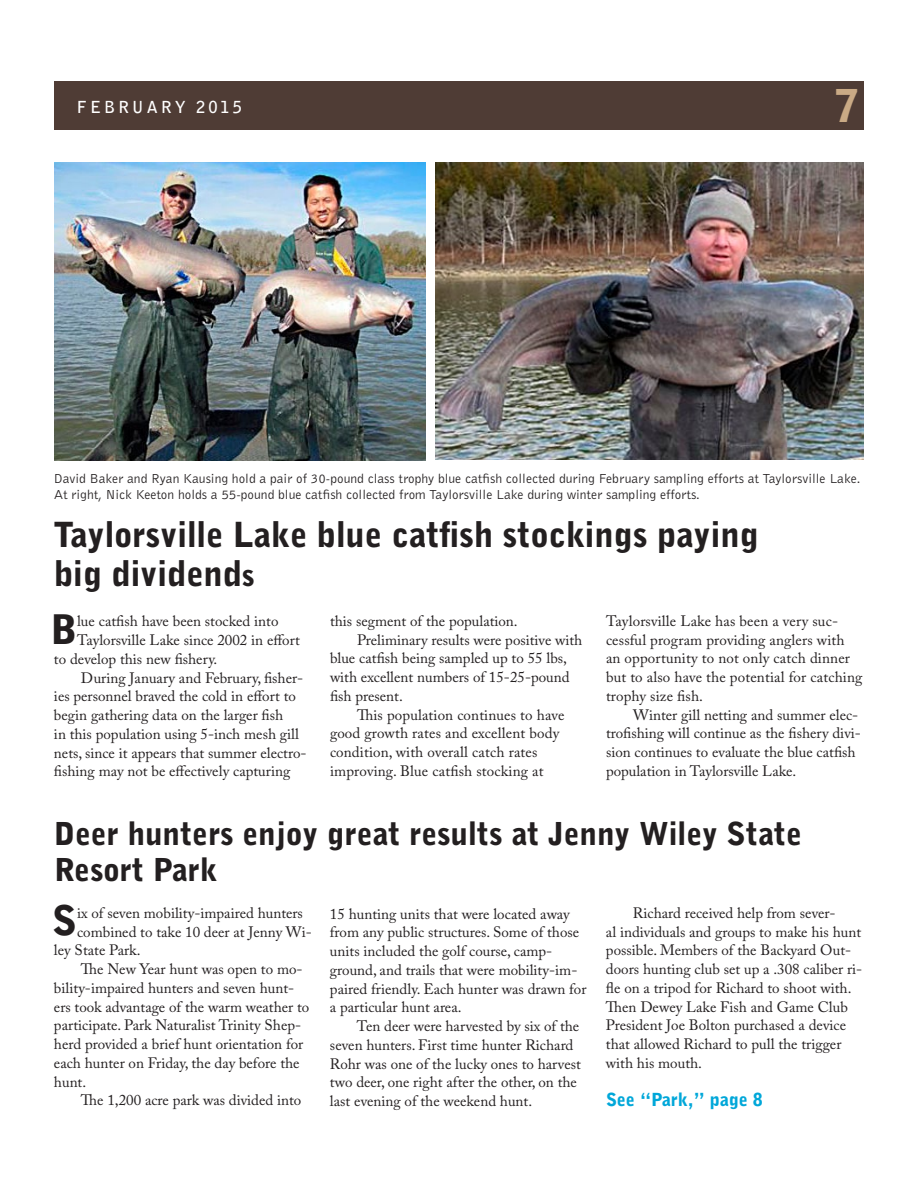
<style>
.page{position:relative;width:918px;height:1188px;background:#fff}
.page>*{position:absolute;margin:0;border:0;box-sizing:border-box;transform-origin:0 0}
.t1{font:900 45px "Bell Gothic Std";color:#caaa85}
.t2{font:900 40.65px "Bell Gothic BT";color:#231f20}
.t3{font:900 34.5px/39px "Bell Gothic BT";color:#231f20}
.t4{font:900 31.5px/36px "Bell Gothic BT";color:#231f20}
.t5{font:900 18px "Bell Gothic BT";color:#00a7d9}
.t6{font:700 16.5px "Bell Gothic Std";letter-spacing:.18em;color:#fff}
.t7{font:15px/18.8px "Adobe Caslon Pro";color:#231f20}
.t8{font:13.5px/16.2px "Bell Gothic BT";color:#231f20}
.s1{font-size:30px}
</style>
<div class="page">
<div style="left:54px;top:81px;width:810px;height:48px;background:#4f3c35"></div>
<img style="left:436px;top:162px;width:428px;height:297px">
<img style="left:54px;top:162px;width:371px;height:298px">
<p class="t6" style="left:77px;top:97px;width:166px">FEBRUARY 2015</p>
<h1 class="t1" style="left:834px;top:80px;width:27px">7</h1>
<p class="t8" style="left:54px;top:470px;width:808px">David Baker and Ryan Kausing hold a pair of 30-pound class trophy blue catfish collected during February sampling efforts at Taylorsville Lake.<br>At right, Nick Keeton holds a 55-pound blue catfish collected from Taylorsville Lake during winter sampling efforts.</p>
<h3 class="t3" style="left:54px;top:515px;width:706px">Taylorsville Lake blue catfish stockings paying big dividend<span class="s1">s</span></h3>
<h2 class="t2" style="left:50px;top:603px;width:29px">B</h2>
<p class="t7" style="left:77px;top:612px;width:203px">lue catfish have been stocked into</p>
<p class="t7" style="left:606px;top:611px;width:258px">Taylorsville Lake has been a very suc&shy;cessful program providing anglers with an opportunity to not only catch dinner but to also have the potential for catching trophy size fish.</p>
<p class="t7" style="left:606px;top:705px;width:256px;text-indent:27px">Winter gill netting and summer elec&shy;trofishing will continue as the fishery divi&shy;sion continues to evaluate the blue catfish population in Taylorsville Lake.</p>
<p class="t7" style="left:330px;top:611px;width:189px">this segment of the population.</p>
<p class="t7" style="left:357px;top:630px;width:227px">Preliminary results were positive with</p>
<p class="t7" style="left:330px;top:649px;width:239px">blue catfish being sampled up to 55 lbs,</p>
<p class="t7" style="left:330px;top:667px;width:241px">with excellent numbers of 15-25-pound</p>
<p class="t7" style="left:330px;top:686px;width:74px">fish present.</p>
<p class="t7" style="left:357px;top:705px;width:209px">This population continues to have</p>
<p class="t7" style="left:330px;top:724px;width:231px">good growth rates and excellent body</p>
<p class="t7" style="left:330px;top:742px;width:209px">condition, with overall catch rates</p>
<p class="t7" style="left:330px;top:761px;width:215px">improving. Blue catfish stocking at</p>
<p class="t7" style="left:77px;top:631px;width:224px">Taylorsville Lake since 2002 in effort</p>
<p class="t7" style="left:54px;top:649px;width:165px">to develop this new fishery.</p>
<p class="t7" style="left:81px;top:668px;width:224px">During January and February, fisher-</p>
<p class="t7" style="left:54px;top:687px;width:243px">ies personnel braved the cold in effort to</p>
<p class="t7" style="left:54px;top:706px;width:231px">begin gathering data on the larger fish</p>
<p class="t7" style="left:54px;top:724px;width:246px">in this population using 5-inch mesh gill</p>
<p class="t7" style="left:54px;top:743px;width:254px">nets, since it appears that summer electro-</p>
<p class="t7" style="left:54px;top:762px;width:238px">fishing may not be effectively capturing</p>
<h3 class="t4" style="left:54px;top:815px;width:749px">Deer hunters enjoy great results at Jenny Wiley State<br>Resort Park</h3>
<h2 class="t2" style="left:52px;top:895px;width:26px">S</h2>
<p class="t7" style="left:77px;top:903px;width:227px">ix of seven mobility-impaired hunters</p>
<p class="t7" style="left:606px;top:903px;width:258px;text-indent:27px">Richard received help from sever-<br>al individuals and groups to make his hunt possible. Members of the Backyard Out&shy;doors hunting club set up a .308 caliber ri&shy;fle on a tripod for Richard to shoot with.<br>Then Dewey Lake Fish and Game Club President Joe Bolton purchased a device that allowed Richard to pull the trigger with his mouth.</p>
<p class="t5" style="left:606px;top:1088px;width:158px">See “Park,” page 8</p>
<p class="t7" style="left:330px;top:904px;width:258px">15 hunting units that were located away from any public structures. Some of those units included the golf course, camp&shy;ground, and trails that were mobility-im&shy;paired friendly. Each hunter was drawn for a particular hunt area.</p>
<p class="t7" style="left:330px;top:1017px;width:252px;text-indent:27px">Ten deer were harvested by six of the seven hunters. First time hunter Richard Rohr was one of the lucky ones to harvest two deer, one right after the other, on the last evening of the weekend hunt.</p>
<p class="t7" style="left:77px;top:922px;width:236px">combined to take 10 deer at Jenny Wi-</p>
<p class="t7" style="left:54px;top:941px;width:88px">ley State Park.</p>
<p class="t7" style="left:81px;top:960px;width:223px">The New Year hunt was open to mo-</p>
<p class="t7" style="left:54px;top:978px;width:242px">bility-impaired hunters and seven hunt-</p>
<p class="t7" style="left:54px;top:997px;width:257px">ers took advantage of the warm weather to</p>
<p class="t7" style="left:54px;top:1016px;width:249px">participate. Park Naturalist Trinity Shep-</p>
<p class="t7" style="left:54px;top:1035px;width:251px">herd provided a brief hunt orientation for</p>
<p class="t7" style="left:54px;top:1053px;width:247px">each hunter on Friday, the day before the</p>
<p class="t7" style="left:54px;top:1072px;width:34px">hunt.</p>
<p class="t7" style="left:81px;top:1091px;width:222px">The 1,200 acre park was divided into</p>
</div>
